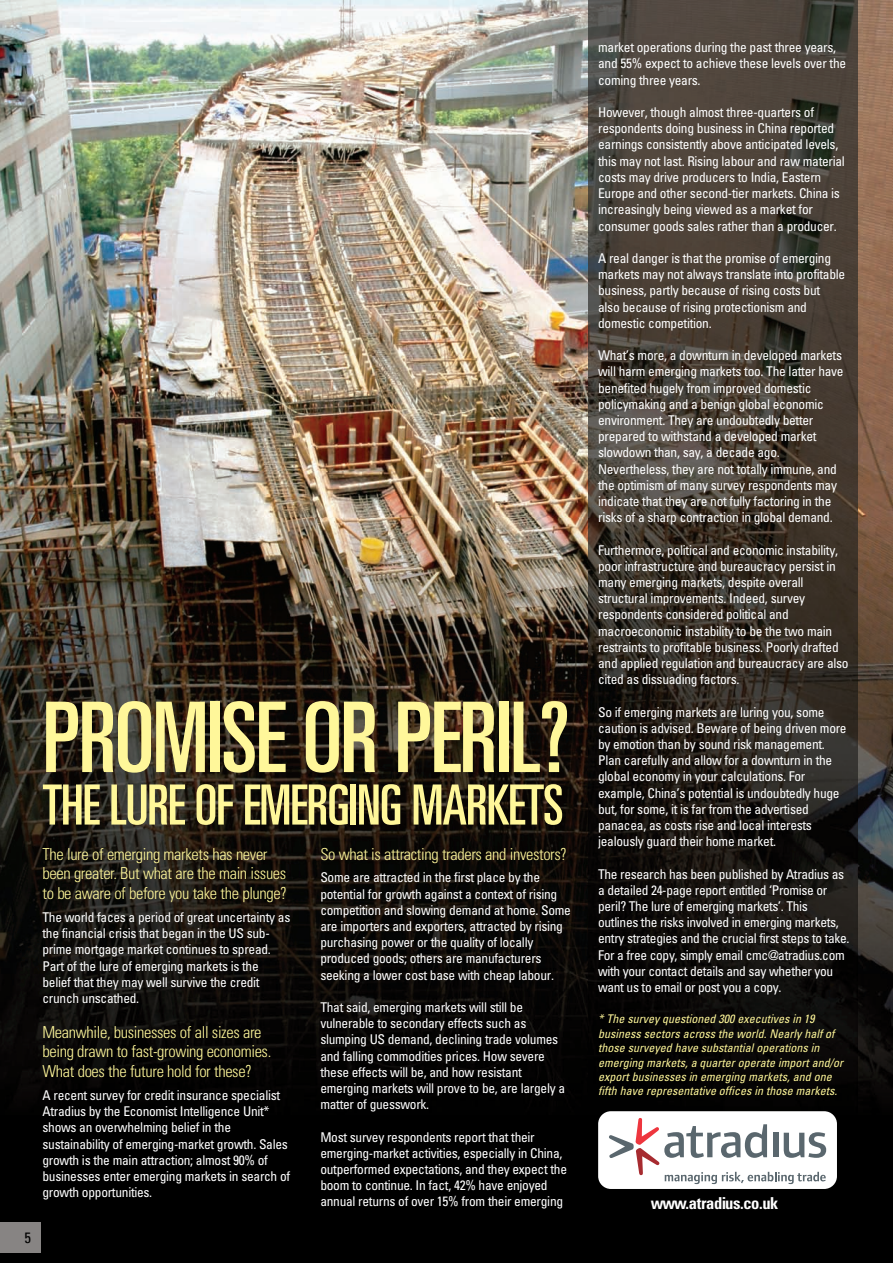
<style>
.page{position:relative;width:893px;height:1263px;background:#000}
.page>*{position:absolute;margin:0;border:0;box-sizing:border-box;transform-origin:0 0}
.t1{font:ultra-condensed 97.5px "Univers";letter-spacing:-.02em;color:#fff79a}
.t2{font:ultra-condensed 55.5px "Univers";letter-spacing:-.02em;color:#fff79a}
.t3{font:300 condensed 16.5px/19.8px "Univers";letter-spacing:-.02em;color:#fff79a}
.t4{font:700 condensed 16.5px "Univers";letter-spacing:-.025em;color:#fff}
.t5{font:condensed 15px "Univers";color:#000}
.t6{font:condensed 13.5px/16.2px "Univers";letter-spacing:-.02em;color:#fff}
.t7{font:italic condensed 12px/14.4px "Univers";color:#fff79a}
</style>
<div class="page">
<img style="left:0;top:0;width:893px;height:519px">
<img style="left:588px;top:0;width:270px;height:519px">
<img style="left:0;top:519px;width:893px;height:601px">
<div style="left:598px;top:1111px;width:239px;height:78px;background:#fff;border-radius:13px"></div>
<svg style="left:609px;top:1118px;width:217px;height:66px"></svg>
<div style="left:0;top:1222px;width:41px;height:31px;background:#878483"></div>
<p class="t5" style="left:24px;top:1229px;width:8px">5</p>
<h1 class="t1" style="left:43px;top:702px;width:529px">PROMISE OR PERIL?</h1>
<h2 class="t2" style="left:43px;top:784px;width:523px">THE LURE OF EMERGING MARKETS</h2>
<p class="t3" style="left:43px;top:845px;width:246px">The lure of emerging markets has never been greater. But what are the main issues to be aware of before you take the plunge?</p>
<p class="t6" style="left:43px;top:909px;width:249px">The world faces a period of great uncertainty as the financial crisis that began in the US sub&shy;prime mortgage market continues to spread.<br>Part of the lure of emerging markets is the belief that they may well survive the credit crunch unscathed.</p>
<p class="t3" style="left:43px;top:1023px;width:230px">Meanwhile, businesses of all sizes are being drawn to fast-growing economies.<br>What does the future hold for these?</p>
<p class="t6" style="left:43px;top:1087px;width:249px">A recent survey for credit insurance specialist Atradius by the Economist Intelligence Unit* shows an overwhelming belief in the sustainability of emerging-market growth. Sales growth is the main attraction; almost 90% of businesses enter emerging markets in search of growth opportunities.</p>
<p class="t3" style="left:320px;top:845px;width:248px">So what is attracting traders and investors?</p>
<p class="t6" style="left:320px;top:869px;width:252px">Some are attracted in the first place by the potential for growth against a context of rising competition and slowing demand at home. Some are importers and exporters, attracted by rising purchasing power or the quality of locally produced goods; others are manufacturers seeking a lower cost base with cheap labour.</p>
<p class="t6" style="left:320px;top:999px;width:246px">That said, emerging markets will still be vulnerable to secondary effects such as slumping US demand, declining trade volumes and falling commodities prices. How severe these effects will be, and how resistant emerging markets will prove to be, are largely a matter of guesswork.</p>
<p class="t6" style="left:320px;top:1129px;width:248px">Most survey respondents report that their emerging-market activities, especially in China, outperformed expectations, and they expect the boom to continue. In fact, 42% have enjoyed annual returns of over 15% from their emerging</p>
<p class="t6" style="left:598px;top:40px;width:250px">market operations during the past three years, and 55% expect to achieve these levels over the coming three years.</p>
<p class="t6" style="left:598px;top:104px;width:248px">However, though almost three-quarters of respondents doing business in China reported earnings consistently above anticipated levels, this may not last. Rising labour and raw material costs may drive producers to India, Eastern Europe and other second-tier markets. China is increasingly being viewed as a market for consumer goods sales rather than a producer.</p>
<p class="t6" style="left:598px;top:250px;width:249px">A real danger is that the promise of emerging markets may not always translate into profitable business, partly because of rising costs but<br>also because of rising protectionism and domestic competition.</p>
<p class="t6" style="left:598px;top:347px;width:247px">What’s more, a downturn in developed markets will harm emerging markets too. The latter have benefited hugely from improved domestic policymaking and a benign global economic environment. They are undoubtedly better prepared to withstand a developed market slowdown than, say, a decade ago.<br>Nevertheless, they are not totally immune, and the optimism of many survey respondents may indicate that they are not fully factoring in the risks of a sharp contraction in global demand.</p>
<p class="t6" style="left:598px;top:542px;width:252px">Furthermore, political and economic instability, poor infrastructure and bureaucracy persist in many emerging markets, despite overall structural improvements. Indeed, survey respondents considered political and macroeconomic instability to be the two main restraints to profitable business. Poorly drafted and applied regulation and bureaucracy are also cited as dissuading factors.</p>
<p class="t6" style="left:598px;top:704px;width:250px">So if emerging markets are luring you, some caution is advised. Beware of being driven more by emotion than by sound risk management.<br>Plan carefully and allow for a downturn in the global economy in your calculations. For example, China’s potential is undoubtedly huge but, for some, it is far from the advertised panacea, as costs rise and local interests jealously guard their home market.</p>
<p class="t6" style="left:598px;top:866px;width:253px">The research has been published by Atradius as a detailed 24-page report entitled ‘Promise or peril? The lure of emerging markets’. This outlines the risks involved in emerging markets, entry strategies and the crucial first steps to take.<br>For a free copy, simply email cmc@atradius.com with your contact details and say whether you want us to email or post you a copy.</p>
<p class="t7" style="left:598px;top:1012px;width:246px">* The survey questioned 300 executives in 19 business sectors across the world. Nearly half of those surveyed have substantial operations in emerging markets, a quarter operate import and/or export businesses in emerging markets, and one fifth have representative offices in those markets.</p>
<p class="t4" style="left:651px;top:1194px;width:129px">www.atradius.co.uk</p>
</div>
